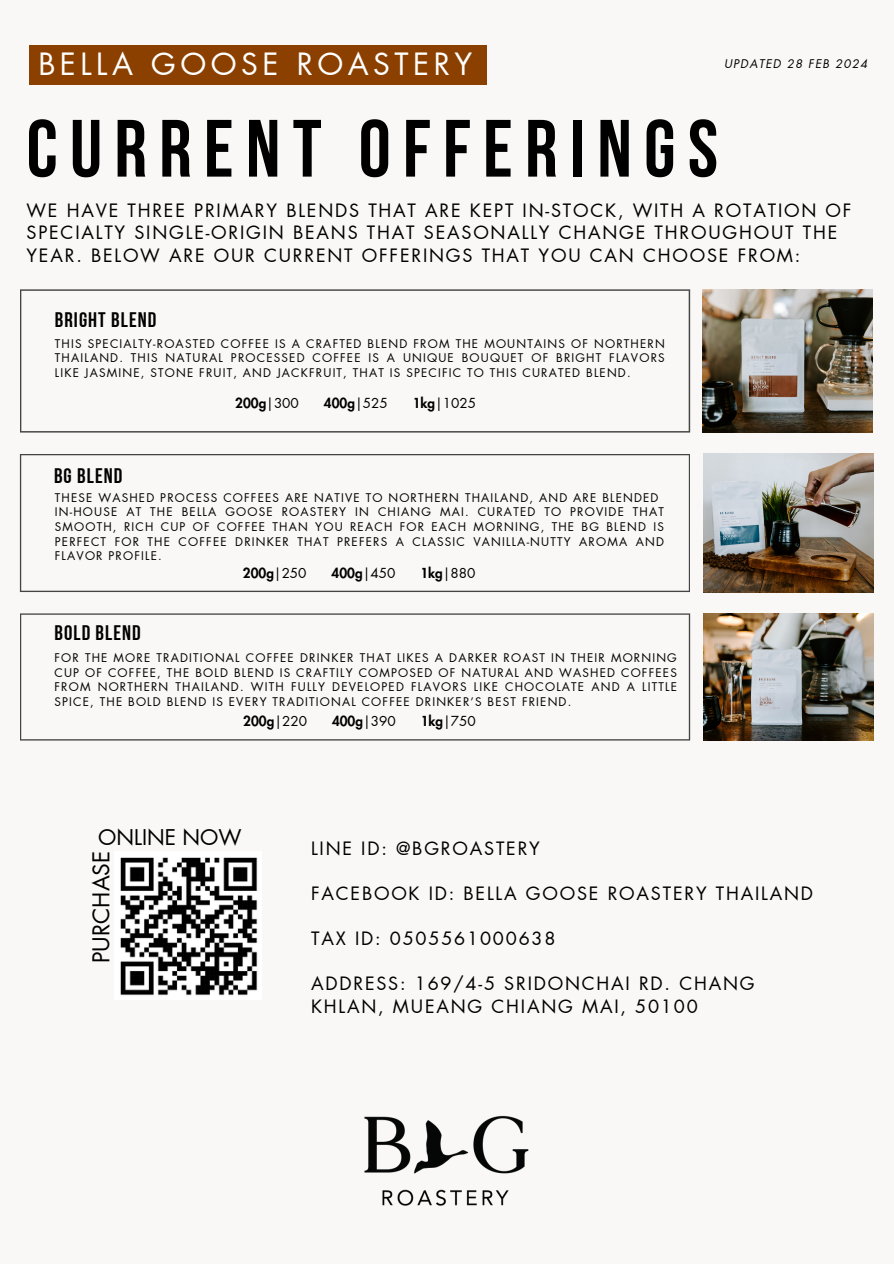
<style>
.page{position:relative;width:894px;height:1264px;background:#fff}
.page>*{position:absolute;margin:0;border:0;box-sizing:border-box;transform-origin:0 0}
.t1{font:81px "Bebas Neue Cyrillic";letter-spacing:.15em;color:#000}
.t2{font:30px "Futura LT Pro";letter-spacing:.15em;color:#fff}
.t3{font:22.65px "Futura LT Pro";color:#000}
.t4{font:21.15px "Futura LT Pro";color:#000}
.t5{font:21px "Bebas Neue Cyrillic";letter-spacing:.05em;color:#000}
.t6{font:18px/22.5px "Futura LT Pro";letter-spacing:.1em;color:#000}
.t7{font:800 13.5px "Futura LT Pro";color:#000}
.t8{font:13.5px "Futura LT Pro";color:#000}
.t9{font:11.7px/14.7px "Futura LT Pro";letter-spacing:.1em;color:#000;text-align:justify}
.t10{font:italic 11.7px "Futura LT Pro";letter-spacing:.1em;color:#000}
.s1{font-weight:400}
.s2{font-weight:800}
</style>
<div class="page">
<div style="left:0;top:0;width:893px;height:1263px;background:#faf8f6"></div>
<img style="left:702px;top:289px;width:170px;height:143px">
<img style="left:703px;top:613px;width:170px;height:127px">
<img style="left:703px;top:454px;width:170px;height:138px">
<img style="left:364px;top:1115px;width:165px;height:91px">
<svg style="left:20px;top:289px;width:670px;height:143px"></svg>
<svg style="left:20px;top:613px;width:670px;height:127px"></svg>
<svg style="left:20px;top:454px;width:670px;height:138px"></svg>
<div style="left:29px;top:45px;width:457px;height:40px;background:#8b4000"></div>
<img style="left:120px;top:857px;width:138px;height:138px">
<p class="t2" style="left:38px;top:50px;width:435px">BELLA GOOSE ROASTERY</p>
<h3 class="t10" style="left:723px;top:58px;width:145px">UPDATED 28 FEB 2024</h3>
<p class="t1" style="left:26px;top:116px;width:693px">CURRENT OFFERINGS</p>
<h5 class="t6" style="left:26px;top:199px;width:826px">WE HAVE THREE PRIMARY BLENDS THAT ARE KEPT IN-STOCK, WITH A ROTATION OF<br>SPECIALTY SINGLE-ORIGIN BEANS THAT SEASONALLY CHANGE THROUGHOUT THE<br>YEAR. BELOW ARE OUR CURRENT OFFERINGS THAT YOU CAN CHOOSE FROM:</h5>
<h1 class="t5" style="left:55px;top:311px;width:103px">BRIGHT BLEND</h1>
<p class="t9" style="left:55px;top:336px;width:611px">THIS SPECIALTY-ROASTED COFFEE IS A CRAFTED BLEND FROM THE MOUNTAINS OF NORTHERN THAILAND. THIS NATURAL PROCESSED COFFEE IS A UNIQUE BOUQUET OF BRIGHT FLAVORS LIKE JASMINE, STONE FRUIT, AND JACKFRUIT, THAT IS SPECIFIC TO THIS CURATED BLEND.</p>
<h3 class="t5" style="left:54px;top:467px;width:70px">BG BLEND</h3>
<h3 class="t7" style="left:235px;top:397px;width:65px">200g<span class="s1">|300</span></h3>
<h3 class="t7" style="left:324px;top:397px;width:65px">400g<span class="s1">|525</span></h3>
<h3 class="t8" style="left:412px;top:397px;width:65px"><span class="s2">1kg</span>|1025</h3>
<p class="t9" style="left:55px;top:490px;width:605px">THESE WASHED PROCESS COFFEES ARE NATIVE TO NORTHERN THAILAND, AND ARE BLENDED</p>
<h5 class="t9" style="left:55px;top:505px;width:610px">IN-HOUSE AT THE BELLA GOOSE ROASTERY IN CHIANG MAI. CURATED TO PROVIDE THAT SMOOTH, RICH CUP OF COFFEE THAN YOU REACH FOR EACH MORNING, THE BG BLEND IS PERFECT FOR THE COFFEE DRINKER THAT PREFERS A CLASSIC VANILLA-NUTTY AROMA AND FLAVOR PROFILE.</h5>
<h3 class="t5" style="left:55px;top:624px;width:88px">BOLD BLEND</h3>
<h5 class="t7" style="left:243px;top:566px;width:65px">200g<span class="s1">|250</span></h5>
<h5 class="t7" style="left:331px;top:566px;width:65px">400g<span class="s1">|450</span></h5>
<h5 class="t8" style="left:420px;top:566px;width:57px"><span class="s2">1kg</span>|880</h5>
<h4 class="t9" style="left:54px;top:650px;width:623px">FOR THE MORE TRADITIONAL COFFEE DRINKER THAT LIKES A DARKER ROAST IN THEIR MORNING CUP OF COFFEE, THE BOLD BLEND IS CRAFTILY COMPOSED OF NATURAL AND WASHED COFFEES FROM NORTHERN THAILAND. WITH FULLY DEVELOPED FLAVORS LIKE CHOCOLATE AND A LITTLE SPICE, THE BOLD BLEND IS EVERY TRADITIONAL COFFEE DRINKER’S BEST FRIEND.</h4>
<p class="t7" style="left:243px;top:715px;width:65px">200g<span class="s1">|220</span></p>
<p class="t7" style="left:332px;top:715px;width:65px">400g<span class="s1">|390</span></p>
<p class="t8" style="left:420px;top:715px;width:57px"><span class="s2">1kg</span>|750</p>
<p class="t4" style="left:98px;top:827px;width:145px">ONLINE NOW</p>
<h4 class="t3" style="left:91px;top:963px;width:114px;rotate:-90deg">PURCHASE</h4>
<h3 class="t6" style="left:311px;top:838px;width:230px">LINE ID: @BGROASTERY</h3>
<p class="t6" style="left:311px;top:883px;width:503px">FACEBOOK ID: BELLA GOOSE ROASTERY THAILAND</p>
<h4 class="t6" style="left:311px;top:928px;width:246px">TAX ID: 0505561000638</h4>
<h4 class="t6" style="left:311px;top:973px;width:445px">ADDRESS: 169/4-5 SRIDONCHAI RD. CHANG<br>KHLAN, MUEANG CHIANG MAI, 50100</h4>
</div>
